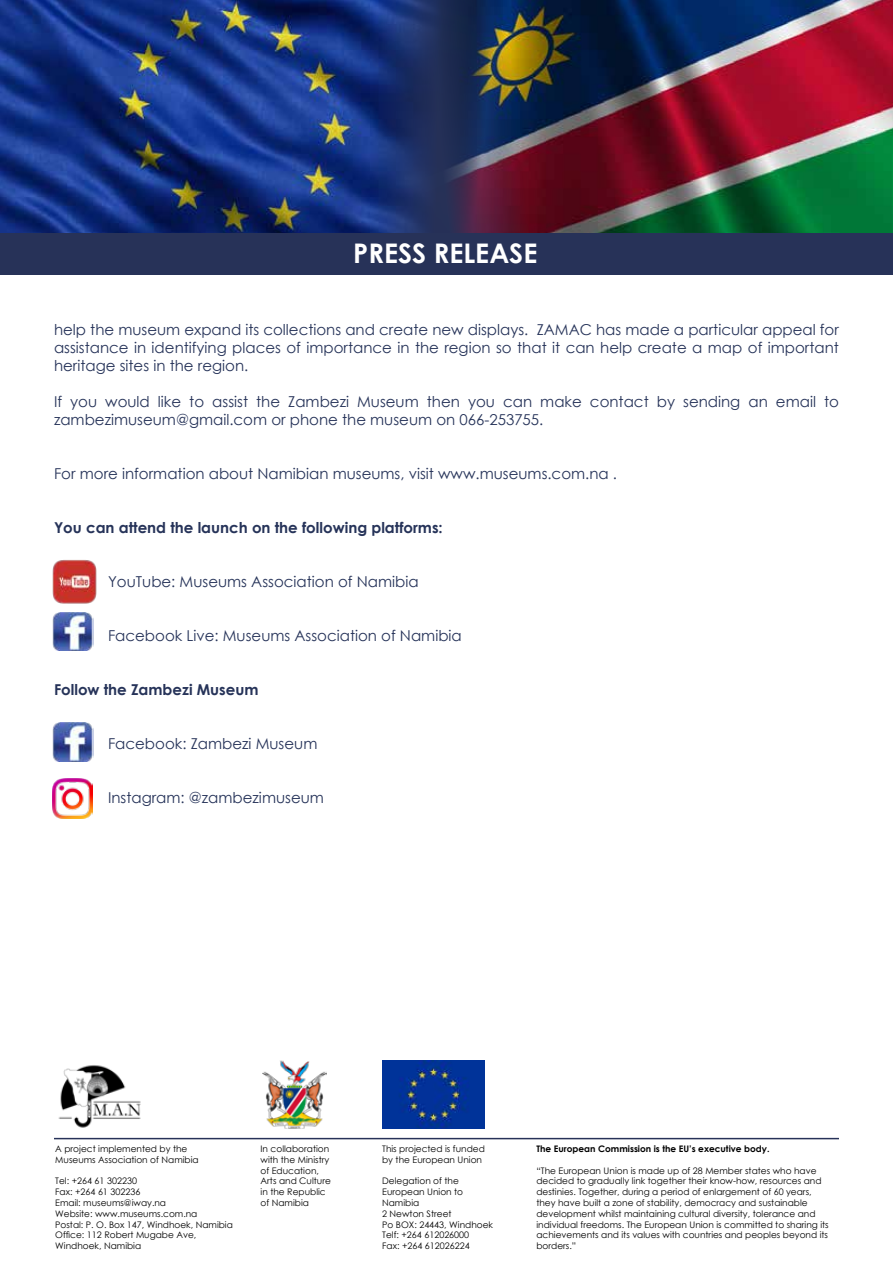
<style>
.page{position:relative;width:893px;height:1263px;background:#fff}
.page>*{position:absolute;margin:0;border:0;box-sizing:border-box;transform-origin:0 0}
.t1{font:700 27px "Century Gothic";color:#fff}
.t2{font:15px/18px "Century Gothic";color:#263359;text-align:justify}
.t3{font:700 15px "Century Gothic";color:#263359}
.t4{font:9px/10.8px "Century Gothic";color:#000}
.t5{font:700 9px "Century Gothic";color:#000}
</style>
<div class="page">
<div style="left:0;top:0;width:893px;height:274px;background:#273258"></div>
<img style="left:476px;top:0;width:417px;height:233px">
<img style="left:0;top:0;width:476px;height:233px">
<img style="left:53px;top:778px;width:40px;height:40px">
<img style="left:52px;top:612px;width:42px;height:39px">
<img style="left:52px;top:560px;width:45px;height:44px">
<img style="left:52px;top:723px;width:42px;height:38px">
<img style="left:382px;top:1060px;width:102px;height:68px">
<img style="left:262px;top:1060px;width:64px;height:68px">
<hr style="left:54px;top:1138px;width:785px;height:1px;background:#273258">
<img style="left:58px;top:1065px;width:83px;height:63px">
<h1 class="t1" style="left:353px;top:233px;width:186px">PRESS RELEASE</h1>
<h2 class="t2" style="left:54px;top:321px;width:786px">help the museum expand its collections and create new displays. ZAMAC has made a particular appeal for assistance in identifying places of importance in the region so that it can help create a map of important heritage sites in the region.</h2>
<h2 class="t2" style="left:54px;top:393px;width:786px">If you would like to assist the Zambezi Museum then you can make contact by sending an email to zambezimuseum@gmail.com or phone the museum on 066-253755.</h2>
<h2 class="t2" style="left:54px;top:465px;width:565px">For more information about Namibian museums, visit www.museums.com.na .</h2>
<h2 class="t3" style="left:54px;top:516px;width:390px">You can attend the launch on the following platforms:</h2>
<h2 class="t2" style="left:108px;top:573px;width:312px">YouTube: Museums Association of Namibia</h2>
<h2 class="t2" style="left:108px;top:627px;width:355px">Facebook Live: Museums Association of Namibia</h2>
<h2 class="t3" style="left:54px;top:678px;width:206px">Follow the Zambezi Museum</h2>
<h2 class="t2" style="left:108px;top:735px;width:211px">Facebook: Zambezi Museum</h2>
<h2 class="t2" style="left:108px;top:789px;width:217px">Instagram: @zambezimuseum</h2>
<p class="t4" style="left:55px;top:1143px;width:145px">A project implemented by the<br>Museums Association of Namibia</p>
<p class="t4" style="left:55px;top:1175px;width:179px">Tel: +264 61 302230<br>Fax: +264 61 302236<br>Email: museums@iway.na<br>Website: www.museums.com.na<br>Postal: P. O. Box 147, Windhoek, Namibia<br>Office: 112 Robert Mugabe Ave,<br>Windhoek, Namibia</p>
<p class="t4" style="left:261px;top:1143px;width:72px">In collaboration with the Ministry of Education,<br>Arts and Culture in the Republic of Namibia</p>
<p class="t4" style="left:382px;top:1143px;width:104px">This projected is funded by the European Union</p>
<p class="t4" style="left:382px;top:1175px;width:112px">Delegation of the<br>European Union to<br>Namibia<br>2 Newton Street<br>Po BOX: 24443, Windhoek<br>Telf: +264 612026000<br>Fax: +264 612026224</p>
<p class="t5" style="left:536px;top:1142px;width:235px">The European Commission is the EU’s executive body.</p>
<p class="t4" style="left:536px;top:1165px;width:294px">“The European Union is made up of 28 Member states who have decided to gradually link together their know-how, resources and destinies. Together, during a period of enlargement of 60 years, they have built a zone of stability, democracy and sustainable development whilst maintaining cultural diversity, tolerance and individual freedoms. The European Union is committed to sharing its achievements and its values with countries and peoples beyond its borders.”</p>
</div>
